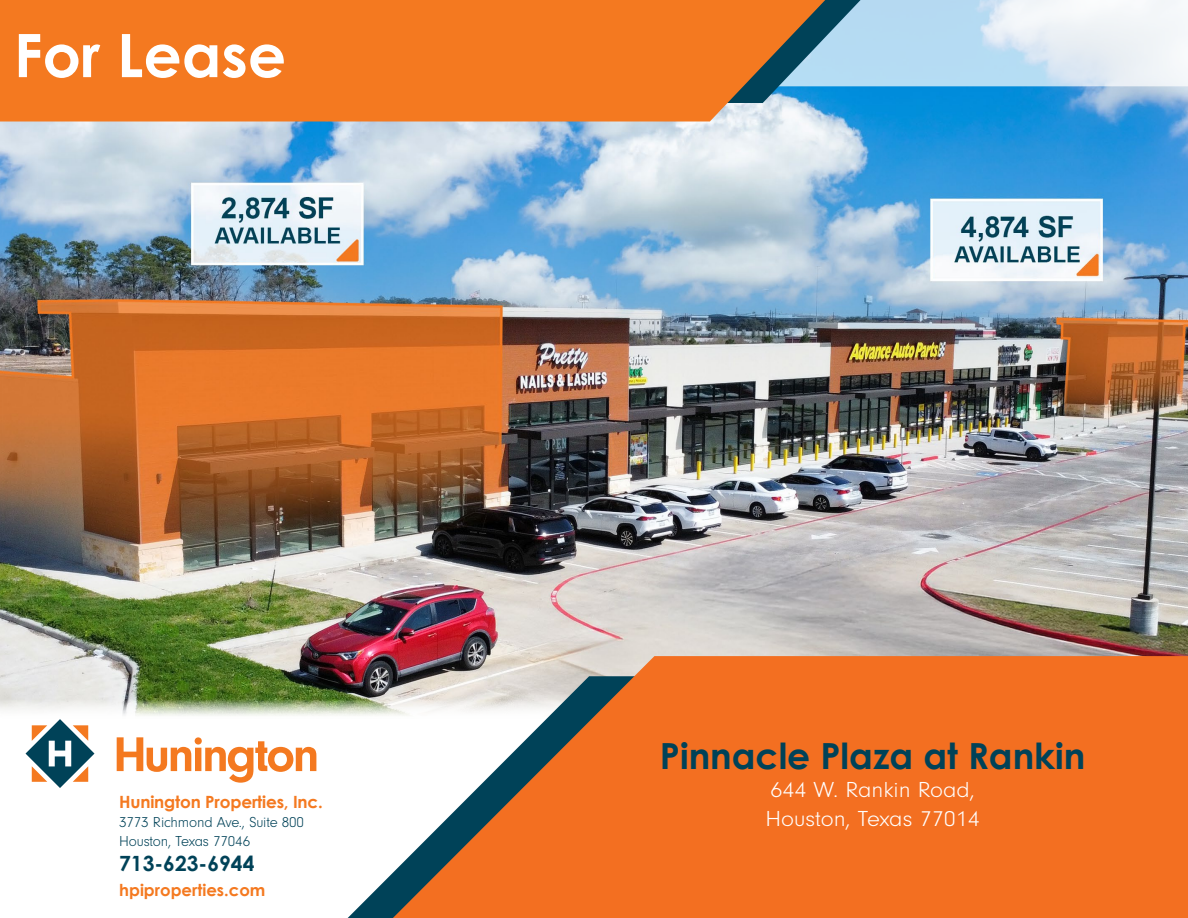
<style>
.page{position:relative;width:1188px;height:918px;background:#fff}
.page>*{position:absolute;margin:0;border:0;box-sizing:border-box;transform-origin:0 0}
.t1{font:700 60px "Century Gothic";color:#fff}
.t2{font:700 36px "Century Gothic";color:#004258}
.t3{font:300 22.5px/28.8px "Neuzeit Gro";color:#fff;scale:1.06 1}
.t4{font:700 21px "Century Gothic";color:#004258}
.t5{font:700 16.8px "Century Gothic";letter-spacing:-.01em;color:#f47920}
.t6{font:700 16.5px "Century Gothic";color:#f47920}
.t7{font:300 15px/18.8px "Neuzeit Gro";letter-spacing:-.01em;color:#004258}
</style>
<div class="page">
<img style="left:0;top:86px;width:1188px;height:630px">
<svg style="left:887px;top:0;width:301px;height:86px"></svg>
<svg style="left:26px;top:719px;width:68px;height:69px"></svg>
<svg style="left:117px;top:737px;width:199px;height:46px"></svg>
<svg style="left:834px;top:0;width:53px;height:103px;background:#8bc3e4"></svg>
<svg style="left:327px;top:676px;width:65px;height:242px"></svg>
<svg style="left:392px;top:656px;width:796px;height:262px;background:#e57a3a"></svg>
<svg style="left:0;top:0;width:834px;height:122px;background:#e87b2c"></svg>
<h1 class="t1" style="left:14px;top:10px;width:274px">For Lease</h1>
<p class="t5" style="left:119px;top:789px;width:205px">Hunington Properties, Inc.</p>
<p class="t7" style="left:119px;top:813px;width:186px">3773 Richmond Ave., Suite 800<br>Houston, Texas 77046</p>
<h3 class="t4" style="left:119px;top:847px;width:137px">713-623-6944</h3>
<p class="t6" style="left:119px;top:878px;width:148px">hpiproperties.com</p>
<h2 class="t2" style="left:660px;top:728px;width:427px">Pinnacle Plaza at Rankin</h2>
<h3 class="t3" style="left:766px;top:776px;width:203px">644 W. Rankin Road,<br>Houston, Texas 77014</h3>
</div>
